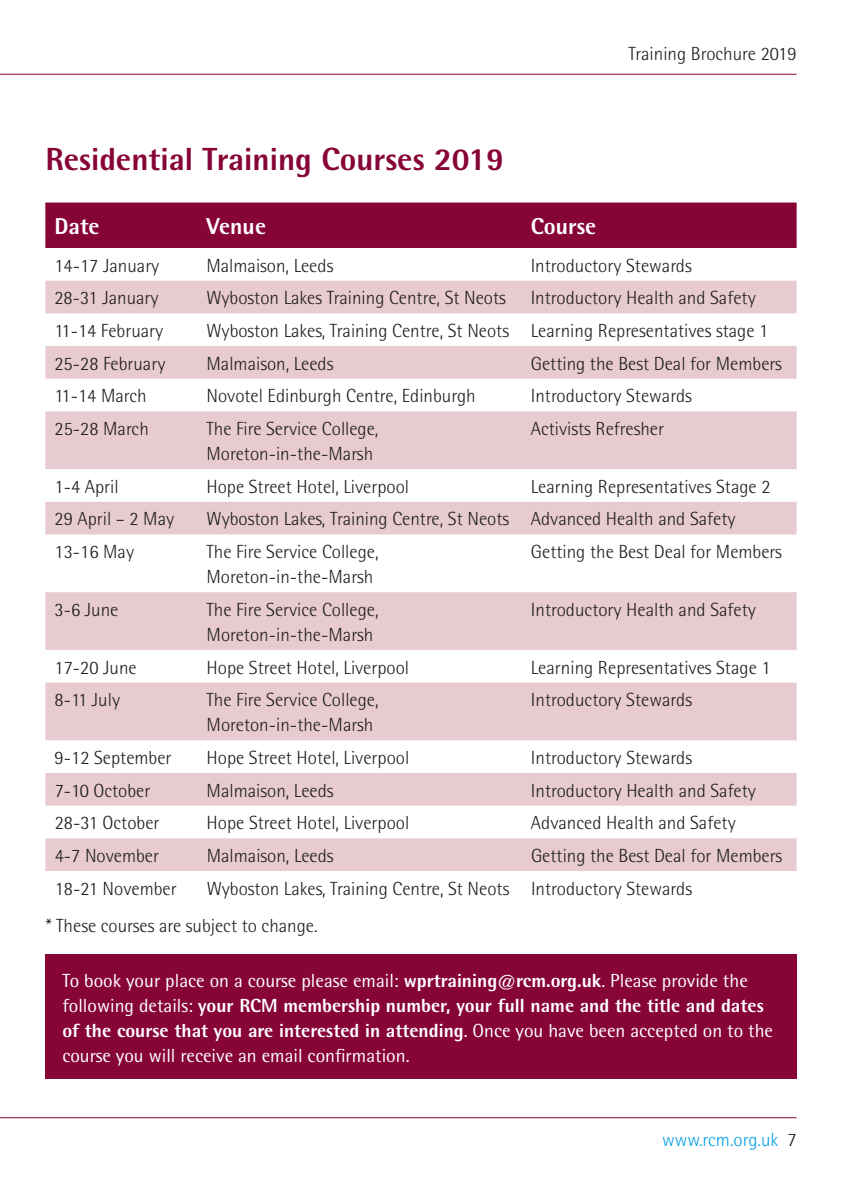
<style>
.page{position:relative;width:842px;height:1191px;background:#fff}
.page>*{position:absolute;margin:0;border:0;box-sizing:border-box;transform-origin:0 0}
.t1{font:800 32px "Rotis Semi Sans";color:#870437}
.t2{font:800 23px "Rotis Semi Sans";color:#fff}
.t3{font:300 19px/25px "Rotis Semi Sans";color:#1d1d1b}
.t4{font:19px/25px "Rotis Semi Sans";color:#fff}
.t5{font:300 19px "Rotis Semi Sans";color:#009fe3}
.s1{font-weight:800}
.s2{color:#1d1d1b}
</style>
<div class="page">
<hr style="left:0;top:1117px;width:797px;height:1px;background:#870437">
<hr style="left:0;top:74px;width:797px;height:1px;background:#870437">
<div style="left:45px;top:202px;width:752px;height:46px;background:#870437"></div>
<svg style="left:45px;top:281px;width:752px;height:590px;fill:#e7cbd0"></svg>
<div style="left:45px;top:954px;width:752px;height:124px;background:#870437"></div>
<h1 class="t1" style="left:45px;top:138px;width:460px">Residential Training Courses 2019</h1>
<p class="t3" style="left:628px;top:41px;width:170px">Training Brochure 2019</p>
<p class="t2" style="left:54px;top:212px;width:47px">Date</p>
<p class="t2" style="left:206px;top:212px;width:61px">Venue</p>
<p class="t2" style="left:531px;top:212px;width:67px">Course</p>
<p class="t3" style="left:54px;top:253px;width:106px">14-17 January</p>
<p class="t3" style="left:206px;top:253px;width:128px">Malmaison, Leeds</p>
<p class="t3" style="left:531px;top:253px;width:163px">Introductory Stewards</p>
<p class="t3" style="left:54px;top:285px;width:106px">28-31 January</p>
<p class="t3" style="left:206px;top:285px;width:301px">Wyboston Lakes Training Centre, St Neots</p>
<p class="t3" style="left:531px;top:285px;width:227px">Introductory Health and Safety</p>
<p class="t3" style="left:54px;top:318px;width:110px">11-14 February</p>
<p class="t3" style="left:206px;top:318px;width:563px">Wyboston Lakes, Training Centre, St Neots Learning Representatives stage 1</p>
<p class="t3" style="left:54px;top:351px;width:113px">25-28 February</p>
<p class="t3" style="left:206px;top:351px;width:128px">Malmaison, Leeds</p>
<p class="t3" style="left:531px;top:351px;width:253px">Getting the Best Deal for Members</p>
<p class="t3" style="left:55px;top:383px;width:94px">11-14 March</p>
<p class="t3" style="left:206px;top:383px;width:271px">Novotel Edinburgh Centre, Edinburgh</p>
<p class="t3" style="left:531px;top:383px;width:163px">Introductory Stewards</p>
<p class="t3" style="left:55px;top:416px;width:96px">25-28 March</p>
<p class="t3" style="left:206px;top:416px;width:173px">The Fire Service College,<br>Moreton-in-the-Marsh</p>
<p class="t3" style="left:531px;top:416px;width:135px">Activists Refresher</p>
<p class="t3" style="left:55px;top:474px;width:66px">1-4 April</p>
<p class="t3" style="left:206px;top:474px;width:204px">Hope Street Hotel, Liverpool</p>
<p class="t3" style="left:531px;top:474px;width:241px">Learning Representatives Stage 2</p>
<p class="t3" style="left:55px;top:506px;width:121px">29 April – 2 May</p>
<p class="t3" style="left:207px;top:506px;width:531px">Wyboston Lakes, Training Centre, St Neots Advanced Health and Safety</p>
<p class="t3" style="left:55px;top:539px;width:81px">13-16 May</p>
<p class="t3" style="left:207px;top:539px;width:173px">The Fire Service College,<br>Moreton-in-the-Marsh</p>
<p class="t3" style="left:531px;top:539px;width:253px">Getting the Best Deal for Members</p>
<p class="t3" style="left:55px;top:597px;width:65px">3-6 June</p>
<p class="t3" style="left:207px;top:597px;width:173px">The Fire Service College,<br>Moreton-in-the-Marsh</p>
<p class="t3" style="left:531px;top:597px;width:227px">Introductory Health and Safety</p>
<p class="t3" style="left:55px;top:654px;width:84px">17-20 June</p>
<p class="t3" style="left:207px;top:654px;width:204px">Hope Street Hotel, Liverpool</p>
<p class="t3" style="left:531px;top:654px;width:241px">Learning Representatives Stage 1</p>
<p class="t3" style="left:55px;top:687px;width:67px">8-11 July</p>
<p class="t3" style="left:207px;top:687px;width:173px">The Fire Service College,<br>Moreton-in-the-Marsh</p>
<p class="t3" style="left:531px;top:687px;width:163px">Introductory Stewards</p>
<p class="t3" style="left:55px;top:745px;width:118px">9-12 September</p>
<p class="t3" style="left:207px;top:745px;width:204px">Hope Street Hotel, Liverpool</p>
<p class="t3" style="left:531px;top:745px;width:163px">Introductory Stewards</p>
<p class="t3" style="left:55px;top:777px;width:97px">7-10 October</p>
<p class="t3" style="left:207px;top:777px;width:128px">Malmaison, Leeds</p>
<p class="t3" style="left:531px;top:777px;width:227px">Introductory Health and Safety</p>
<p class="t3" style="left:55px;top:810px;width:106px">28-31 October</p>
<p class="t3" style="left:207px;top:810px;width:204px">Hope Street Hotel, Liverpool</p>
<p class="t3" style="left:531px;top:810px;width:206px">Advanced Health and Safety</p>
<p class="t3" style="left:55px;top:843px;width:106px">4-7 November</p>
<p class="t3" style="left:207px;top:843px;width:128px">Malmaison, Leeds</p>
<p class="t3" style="left:531px;top:843px;width:253px">Getting the Best Deal for Members</p>
<p class="t3" style="left:55px;top:875px;width:124px">18-21 November</p>
<p class="t3" style="left:46px;top:869px;width:648px;line-height:37.4px;text-indent:161px">Wyboston Lakes, Training Centre, St Neots Introductory Stewards * These courses are subject to change.</p>
<p class="t4" style="left:62px;top:967px;width:712px">To book your place on a course please email: <span class="s1">wprtraining@rcm.org.uk</span>. Please provide the following details: <span class="s1">your RCM membership number, your full name and the title and dates of the course that you are interested in attending</span>. Once you have been accepted on to the course you will receive an email confirmation.</p>
<p class="t5" style="left:662px;top:1128px;width:136px">www.rcm.org.uk <span class="s2">7</span></p>
</div>
